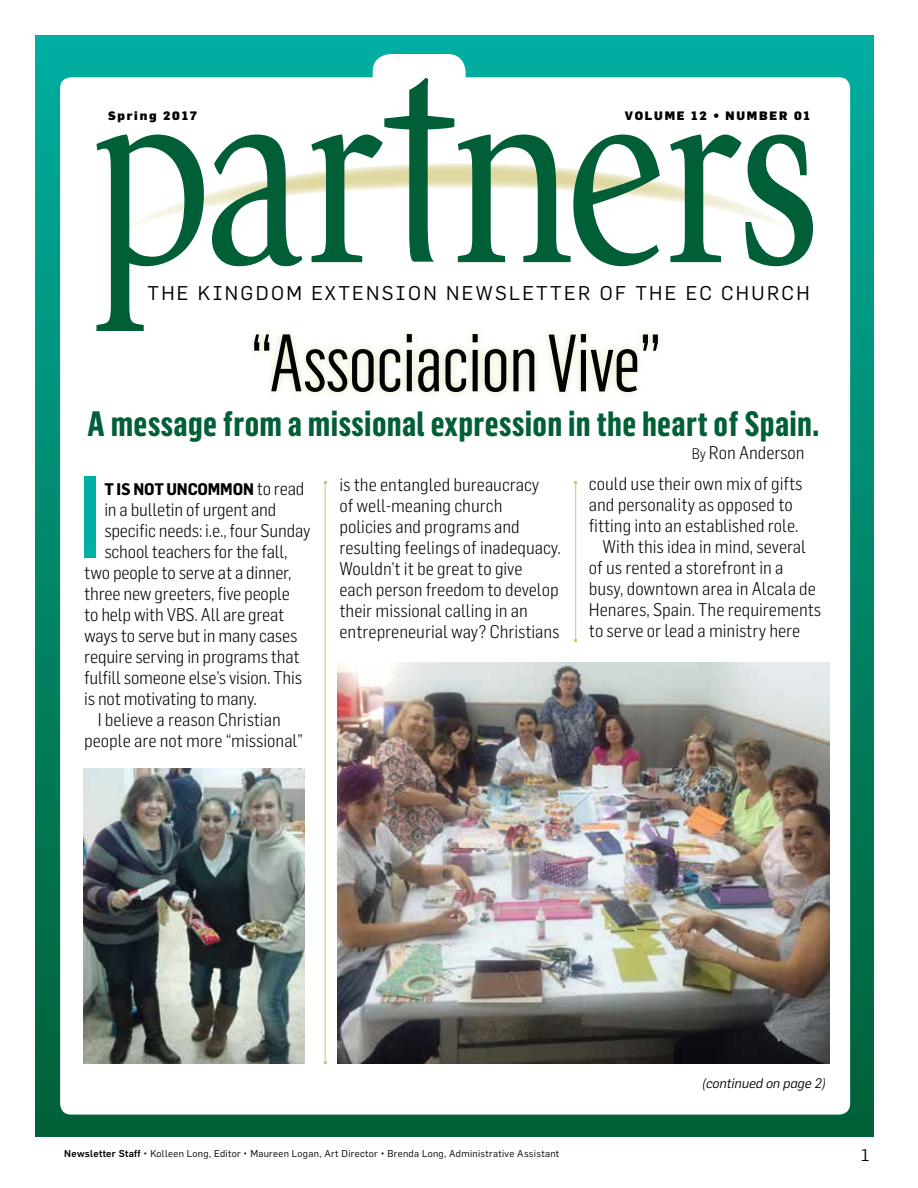
<style>
.page{position:relative;width:918px;height:1188px;background:#fff}
.page>*{position:absolute;margin:0;border:0;box-sizing:border-box;transform-origin:0 0}
.t1{font:600 114.45px "Flama Ultracondensed";color:#00b0a3}
.t2{font:79.5px "Flama Condensed";letter-spacing:-.02em;color:#000}
.t3{font:700 34.5px "Flama Condensed";letter-spacing:.01em;color:#005f37}
.t4{font:19.5px "Flama";letter-spacing:.12em;color:#000}
.t5{font:300 18px/21px "Flama Semicondensed";color:#000}
.t6{font:700 16.5px "Flama Semicondensed";letter-spacing:-.01em;color:#000}
.t7{font:16.5px "Flama";color:#000}
.t8{font:italic 13.5px "Flama";color:#000}
.t9{font:900 12px "Flama";letter-spacing:.15em;color:#000}
.t10{font:9.75px "Flama";letter-spacing:.03em;color:#000}
.s1{font-size:15px}
.s2{font-weight:300;font-size:18px}
.s3{font-weight:500}
</style>
<div class="page">
<div style="left:36px;top:35px;width:837px;height:1102px;background:linear-gradient(to bottom,#01ad9f,#026035)"></div>
<div style="left:60px;top:77px;width:790px;height:1038px;background:#fff;border-radius:11px"></div>
<div style="left:373px;top:54px;width:93px;height:110px;background:#fff;border-radius:18px"></div>
<svg style="left:96px;top:78px;width:717px;height:253px"></svg>
<div style="left:246px;top:326px;width:420px;height:74px;background:#d1c777;opacity:.5"></div>
<hr style="left:325px;top:482px;width:1px;height:580px;background:#d1c777">
<hr style="left:575px;top:482px;width:1px;height:158px;background:#d1c777">
<img style="left:337px;top:663px;width:493px;height:401px">
<img style="left:84px;top:769px;width:220px;height:295px">
<p class="t9" style="left:108px;top:108px;width:91px">Spring 2017</p>
<p class="t9" style="left:625px;top:108px;width:187px">VOLUME 12 • NUMBER 01</p>
<p class="t4" style="left:147px;top:282px;width:664px">The KINGDOM EXTENSION Newsletter of the EC Church</p>
<h2 class="t2" style="left:250px;top:314px;width:413px">“Associacion Vive”</h2>
<h3 class="t3" style="left:87px;top:402px;width:734px">A message from a missional expression in the heart of Spain.</h3>
<p class="t5" style="left:692px;top:441px;width:114px"><span class="s1">By</span> Ron Anderson</p>
<h1 class="t1" style="left:81px;top:447px;width:19px">I</h1>
<p class="t6" style="left:104px;top:478px;width:201px">T IS NOT UNCOMMON <span class="s2">to read</span></p>
<p class="t5" style="left:104px;top:498px;width:173px">in a bulletin of urgent and</p>
<p class="t5" style="left:104px;top:519px;width:208px">specific needs: i.e., four Sunday</p>
<p class="t5" style="left:104px;top:540px;width:185px">school teachers for the fall,</p>
<p class="t5" style="left:84px;top:561px;width:209px">two people to serve at a dinner,</p>
<p class="t5" style="left:84px;top:582px;width:207px">three new greeters, five people</p>
<p class="t5" style="left:84px;top:603px;width:202px">to help with VBS. All are great</p>
<p class="t5" style="left:84px;top:624px;width:215px">ways to serve but in many cases</p>
<p class="t5" style="left:84px;top:645px;width:217px">require serving in programs that</p>
<p class="t5" style="left:84px;top:666px;width:219px">fulfill someone else’s vision. This</p>
<p class="t5" style="left:84px;top:687px;width:174px">is not motivating to many.</p>
<p class="t5" style="left:98px;top:708px;width:185px">I believe a reason Christian</p>
<p class="t5" style="left:84px;top:729px;width:220px">people are not more “missional”</p>
<p class="t5" style="left:340px;top:474px;width:223px">is the entangled bureaucracy<br>of well-meaning church<br>policies and programs and resulting feelings of inadequacy.<br>Wouldn’t it be great to give<br>each person freedom to develop their missional calling in an entrepreneurial way? Christians</p>
<p class="t5" style="left:589px;top:473px;width:215px">could use their own mix of gifts</p>
<p class="t5" style="left:589px;top:494px;width:205px">and personality as opposed to</p>
<p class="t5" style="left:589px;top:515px;width:211px">fitting into an established role.</p>
<p class="t5" style="left:602px;top:536px;width:205px">With this idea in mind, several</p>
<p class="t5" style="left:589px;top:557px;width:196px">of us rented a storefront in a</p>
<p class="t5" style="left:589px;top:578px;width:228px">busy, downtown area in Alcala de</p>
<p class="t5" style="left:589px;top:599px;width:234px">Henares, Spain. The requirements</p>
<p class="t5" style="left:589px;top:620px;width:213px">to serve or lead a ministry here</p>
<p class="t8" style="left:702px;top:1075px;width:126px">(continued on page 2)</p>
<p class="t10" style="left:64px;top:1147px;width:497px"><span class="s3">Newsletter Staff</span> • Kolleen Long, Editor • Maureen Logan, Art Director • Brenda Long, Administrative Assistant</p>
<p class="t7" style="left:861px;top:1145px;width:10px">1</p>
</div>
